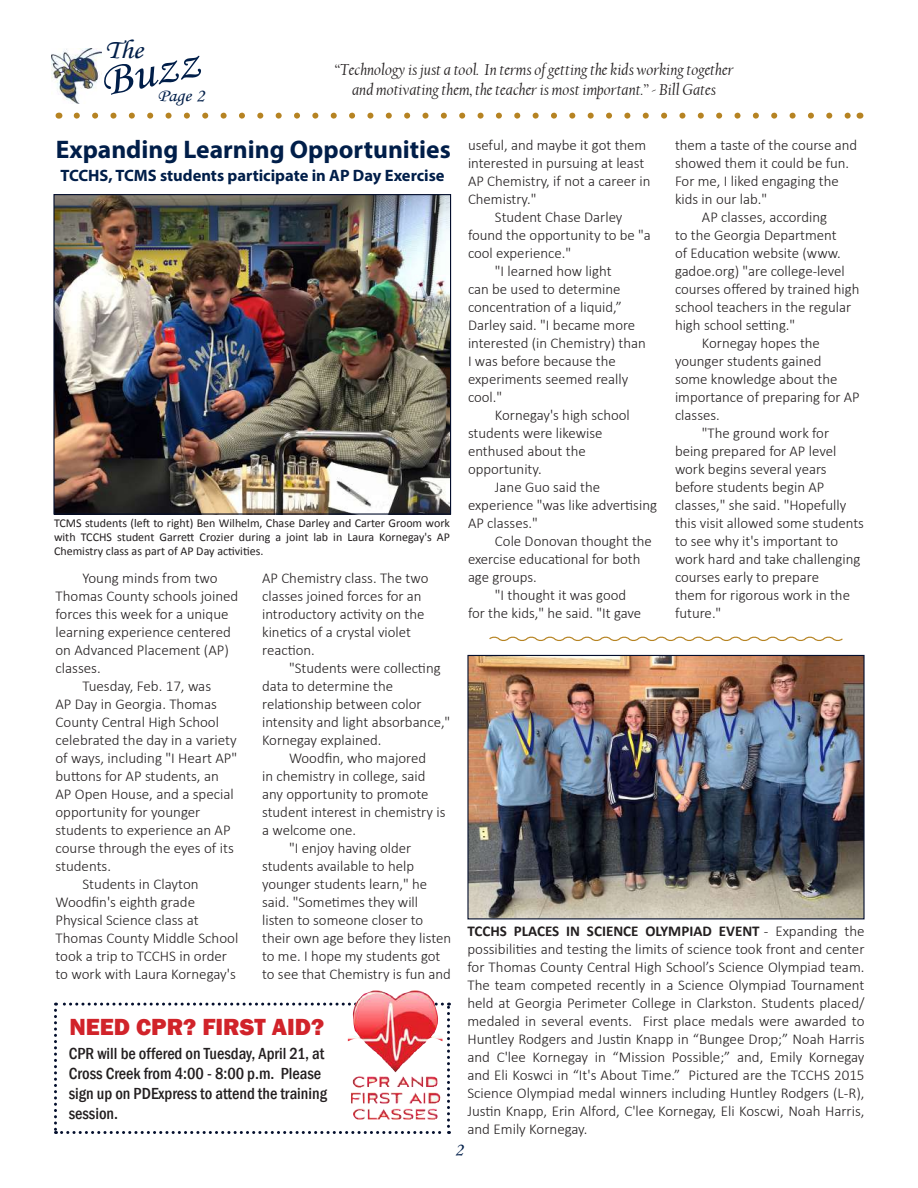
<style>
.page{position:relative;width:918px;height:1188px;background:#fff}
.page>*{position:absolute;margin:0;border:0;box-sizing:border-box;transform-origin:0 0}
.t1{font:46.5px "Monotype Corsiva";color:#001e49;scale:1.11 1}
.t2{font:27px "Monotype Corsiva";color:#001e49;scale:1.11 1}
.t3{font:700 25.5px "Myriad Pro";color:#001e49}
.t4{font:800 24px "Franklin Gothic";color:#d1232a}
.t5{font:18px "Monotype Corsiva";color:#001e49;scale:1.11 1}
.t6{font:italic 16.5px/19.8px "Californian FB";color:#231f20;text-align:center}
.t7{font:500 condensed 16.5px/19.8px "Franklin Gothic";color:#231f20}
.t8{font:700 16.5px "Myriad Pro";color:#001e49}
.t9{font:300 15px/18px "Calibri";color:#231f20}
.t10{font:12px/14.4px "Calibri";color:#231f20;text-align:justify}
.s1{font-weight:700}
</style>
<div class="page">
<svg style="left:77px;top:113px;width:773px;height:6px"></svg>
<img style="left:51px;top:48px;width:51px;height:56px">
<svg style="left:489px;top:636px;width:354px;height:5px"></svg>
<svg style="left:54px;top:1003px;width:396px;height:131px"></svg>
<img style="left:348px;top:990px;width:94px;height:114px">
<img style="left:55px;top:196px;width:394px;height:317px">
<div style="left:53px;top:194px;width:398px;height:321px;border:1px solid #040f2d"></div>
<img style="left:469px;top:657px;width:394px;height:260px">
<div style="left:467px;top:655px;width:398px;height:264px;border:1px solid #040f2d"></div>
<h2 class="t2" style="left:105px;top:34px;width:36px">The</h2>
<h1 class="t1" style="left:95px;top:55px;width:92px;rotate:-12deg">Buzz</h1>
<p class="t5" style="left:158px;top:85px;width:44px">Page 2</p>
<p class="t6" style="left:335px;top:60px;width:400px">“Technology is just a tool. In terms of getting the kids working together and motivating them, the teacher is most important.” - Bill Gates</p>
<h3 class="t3" style="left:56px;top:133px;width:396px">Expanding Learning Opportunities</h3>
<p class="t8" style="left:60px;top:165px;width:386px">TCCHS, TCMS students participate in AP Day Exercise</p>
<p class="t10" style="left:54px;top:515px;width:398px">TCMS students (left to right) Ben Wilhelm, Chase Darley and Carter Groom work with TCCHS student Garrett Crozier during a joint lab in Laura Kornegay's AP Chemistry class as part of AP Day activities.</p>
<p class="t9" style="left:262px;top:569px;width:168px">AP Chemistry class. The two classes joined forces for an introductory activity on the kinetics of a crystal violet reaction.</p>
<p class="t9" style="left:289px;top:659px;width:153px">"Students were collecting</p>
<p class="t9" style="left:262px;top:677px;width:132px">data to determine the</p>
<p class="t9" style="left:262px;top:695px;width:161px">relationship between color</p>
<p class="t9" style="left:262px;top:713px;width:190px">intensity and light absorbance,"</p>
<p class="t9" style="left:262px;top:731px;width:121px">Kornegay explained.</p>
<p class="t9" style="left:289px;top:749px;width:139px">Woodfin, who majored</p>
<p class="t9" style="left:262px;top:767px;width:165px">in chemistry in college, said</p>
<p class="t9" style="left:262px;top:785px;width:168px">any opportunity to promote</p>
<p class="t9" style="left:262px;top:803px;width:185px">student interest in chemistry is</p>
<p class="t9" style="left:262px;top:821px;width:95px">a welcome one.</p>
<p class="t9" style="left:289px;top:839px;width:124px">"I enjoy having older</p>
<p class="t9" style="left:262px;top:857px;width:153px">students available to help</p>
<p class="t9" style="left:262px;top:875px;width:167px">younger students learn," he</p>
<p class="t9" style="left:262px;top:893px;width:158px">said. "Sometimes they will</p>
<p class="t9" style="left:262px;top:911px;width:163px">listen to someone closer to</p>
<p class="t9" style="left:262px;top:929px;width:191px">their own age before they listen</p>
<p class="t9" style="left:262px;top:947px;width:180px">to me. I hope my students got</p>
<p class="t9" style="left:262px;top:965px;width:190px">to see that Chemistry is fun and</p>
<p class="t9" style="left:82px;top:569px;width:137px">Young minds from two</p>
<p class="t9" style="left:56px;top:587px;width:184px">Thomas County schools joined</p>
<p class="t9" style="left:56px;top:605px;width:175px">forces this week for a unique</p>
<p class="t9" style="left:56px;top:623px;width:177px">learning experience centered</p>
<p class="t9" style="left:56px;top:641px;width:175px">on Advanced Placement (AP)</p>
<p class="t9" style="left:56px;top:659px;width:47px">classes.</p>
<p class="t9" style="left:82px;top:677px;width:130px">Tuesday, Feb. 17, was</p>
<p class="t9" style="left:56px;top:695px;width:163px">AP Day in Georgia. Thomas</p>
<p class="t9" style="left:56px;top:713px;width:165px">County Central High School</p>
<p class="t9" style="left:56px;top:731px;width:183px">celebrated the day in a variety</p>
<p class="t9" style="left:56px;top:749px;width:183px">of ways, including "I Heart AP"</p>
<p class="t9" style="left:56px;top:767px;width:165px">buttons for AP students, an</p>
<p class="t9" style="left:56px;top:785px;width:180px">AP Open House, and a special</p>
<p class="t9" style="left:56px;top:803px;width:147px">opportunity for younger</p>
<p class="t9" style="left:56px;top:821px;width:177px">students to experience an AP</p>
<p class="t9" style="left:56px;top:839px;width:180px">course through the eyes of its</p>
<p class="t9" style="left:56px;top:857px;width:57px">students.</p>
<p class="t9" style="left:82px;top:875px;width:118px">Students in Clayton</p>
<p class="t9" style="left:56px;top:893px;width:141px">Woodfin's eighth grade</p>
<p class="t9" style="left:56px;top:911px;width:145px">Physical Science class at</p>
<p class="t9" style="left:56px;top:929px;width:184px">Thomas County Middle School</p>
<p class="t9" style="left:56px;top:947px;width:173px">took a trip to TCCHS in order</p>
<p class="t9" style="left:56px;top:965px;width:182px">to work with Laura Kornegay's</p>
<h3 class="t4" style="left:69px;top:1011px;width:256px">NEED CPR? FIRST AID?</h3>
<p class="t7" style="left:69px;top:1044px;width:260px">CPR will be offered on Tuesday, April 21, at Cross Creek from 4:00 - 8:00 p.m. Please sign up on PDExpress to attend the training session.</p>
<p class="t9" style="left:468px;top:135px;width:180px">useful, and maybe it got them</p>
<p class="t9" style="left:468px;top:153px;width:178px">interested in pursuing at least</p>
<p class="t9" style="left:468px;top:171px;width:184px">AP Chemistry, if not a career in</p>
<p class="t9" style="left:468px;top:189px;width:70px">Chemistry."</p>
<p class="t9" style="left:495px;top:207px;width:129px">Student Chase Darley</p>
<p class="t9" style="left:468px;top:225px;width:184px">found the opportunity to be "a</p>
<p class="t9" style="left:468px;top:243px;width:105px">cool experience."</p>
<p class="t9" style="left:495px;top:261px;width:118px">"I learned how light</p>
<p class="t9" style="left:468px;top:279px;width:154px">can be used to determine</p>
<p class="t9" style="left:468px;top:297px;width:155px">concentration of a liquid,”</p>
<p class="t9" style="left:468px;top:315px;width:169px">Darley said. "I became more</p>
<p class="t9" style="left:468px;top:333px;width:179px">interested (in Chemistry) than</p>
<p class="t9" style="left:468px;top:351px;width:149px">I was before because the</p>
<p class="t9" style="left:468px;top:369px;width:162px">experiments seemed really</p>
<p class="t9" style="left:468px;top:387px;width:36px">cool."</p>
<p class="t9" style="left:495px;top:405px;width:136px">Kornegay's high school</p>
<p class="t9" style="left:468px;top:423px;width:136px">students were likewise</p>
<p class="t9" style="left:468px;top:441px;width:119px">enthused about the</p>
<p class="t9" style="left:468px;top:459px;width:75px">opportunity.</p>
<p class="t9" style="left:495px;top:477px;width:107px">Jane Guo said the</p>
<p class="t9" style="left:468px;top:495px;width:191px">experience "was like advertising</p>
<p class="t9" style="left:468px;top:513px;width:71px">AP classes."</p>
<p class="t9" style="left:495px;top:531px;width:158px">Cole Donovan thought the</p>
<p class="t9" style="left:468px;top:549px;width:174px">exercise educational for both</p>
<p class="t9" style="left:468px;top:567px;width:70px">age groups.</p>
<p class="t9" style="left:495px;top:585px;width:133px">"I thought it was good</p>
<p class="t9" style="left:468px;top:603px;width:175px">for the kids," he said. "It gave</p>
<p class="t9" style="left:675px;top:136px;width:184px">them a taste of the course and</p>
<p class="t9" style="left:675px;top:154px;width:176px">showed them it could be fun.</p>
<p class="t9" style="left:675px;top:172px;width:165px">For me, I liked engaging the</p>
<p class="t9" style="left:675px;top:190px;width:94px">kids in our lab."</p>
<p class="t9" style="left:702px;top:208px;width:127px">AP classes, according</p>
<p class="t9" style="left:675px;top:226px;width:163px">to the Georgia Department</p>
<p class="t9" style="left:675px;top:244px;width:167px">of Education website (www.</p>
<p class="t9" style="left:675px;top:262px;width:171px">gadoe.org) "are college-level</p>
<p class="t9" style="left:675px;top:280px;width:186px">courses offered by trained high</p>
<p class="t9" style="left:675px;top:298px;width:178px">school teachers in the regular</p>
<p class="t9" style="left:675px;top:316px;width:122px">high school setting."</p>
<p class="t9" style="left:702px;top:334px;width:119px">Kornegay hopes the</p>
<p class="t9" style="left:675px;top:352px;width:148px">younger students gained</p>
<p class="t9" style="left:675px;top:370px;width:164px">some knowledge about the</p>
<p class="t9" style="left:675px;top:388px;width:186px">importance of preparing for AP</p>
<p class="t9" style="left:675px;top:406px;width:46px">classes.</p>
<p class="t9" style="left:702px;top:424px;width:129px">"The ground work for</p>
<p class="t9" style="left:675px;top:442px;width:163px">being prepared for AP level</p>
<p class="t9" style="left:675px;top:460px;width:153px">work begins several years</p>
<p class="t9" style="left:675px;top:478px;width:151px">before students begin AP</p>
<p class="t9" style="left:675px;top:496px;width:173px">classes," she said. "Hopefully</p>
<p class="t9" style="left:675px;top:514px;width:191px">this visit allowed some students</p>
<p class="t9" style="left:675px;top:532px;width:165px">to see why it's important to</p>
<p class="t9" style="left:675px;top:550px;width:187px">work hard and take challenging</p>
<p class="t9" style="left:675px;top:568px;width:146px">courses early to prepare</p>
<p class="t9" style="left:675px;top:586px;width:177px">them for rigorous work in the</p>
<p class="t9" style="left:675px;top:604px;width:48px">future."</p>
<p class="t9" style="left:467px;top:921px;width:399px;text-align:justify"><span class="s1">TCCHS PLACES IN SCIENCE OLYMPIAD EVENT</span> - Expanding the possibilities and testing the limits of science took front and center for Thomas County Central High School’s Science Olympiad team.<br>The team competed recently in a Science Olympiad Tournament held at Georgia Perimeter College in Clarkston. Students placed/ medaled in several events. First place medals were awarded to Huntley Rodgers and Justin Knapp in “Bungee Drop;” Noah Harris and C'lee Kornegay in “Mission Possible;” and, Emily Kornegay and Eli Koswci in “It's About Time.” Pictured are the TCCHS 2015<br>Science Olympiad medal winners including Huntley Rodgers (L-R), Justin Knapp, Erin Alford, C'lee Kornegay, Eli Koscwi, Noah Harris, and Emily Kornegay.</p>
<p class="t5" style="left:455px;top:1139px;width:9px">2</p>
</div>
